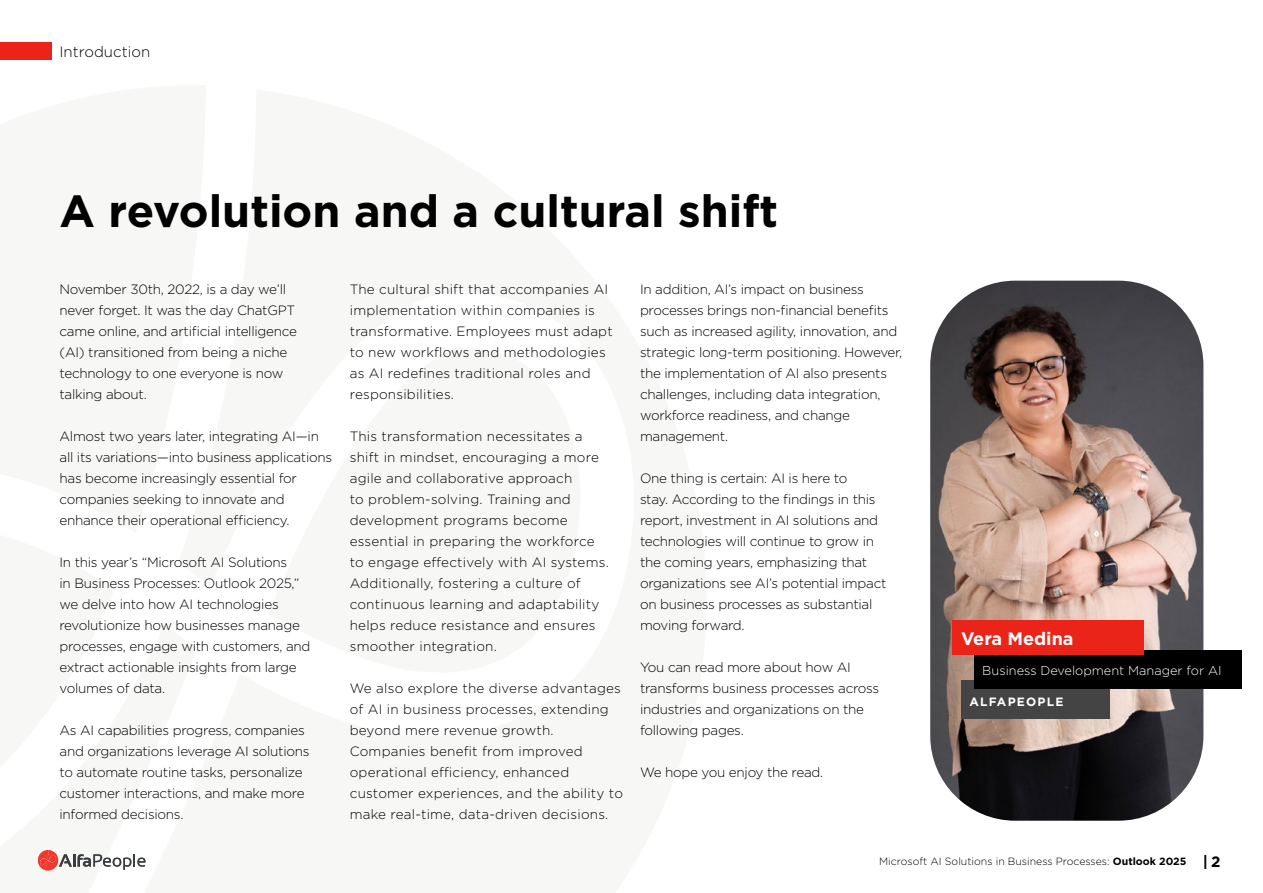
<style>
.page{position:relative;width:1263px;height:893px;background:#fff}
.page>*{position:absolute;margin:0;border:0;box-sizing:border-box;transform-origin:0 0}
.t1{font:700 45px "Gotham";color:#000}
.t2{font:700 18px "Gotham";color:#fff}
.t3{font:300 15px "Gotham";color:#000}
.t4{font:300 13.5px/21px "Gotham";letter-spacing:-.02em;color:#000}
.t5{font:300 13.5px/21px "Gotham";letter-spacing:.015em;color:#000}
.t6{font:300 12.75px "Gotham";color:#fff}
.t7{font:700 12px "Gotham";letter-spacing:.1em;color:#fff}
.t8{font:300 10.5px "Gotham";color:#000}
.s1{font-weight:700}
.s2{font-weight:700;font-size:15px}
</style>
<div class="page">
<div style="left:0;top:43px;width:51px;height:17px;background:#ea2419"></div>
<img style="left:930px;top:281px;width:273px;height:540px">
<div style="left:961px;top:680px;width:149px;height:39px;background:#444"></div>
<div style="left:974px;top:651px;width:268px;height:38px;background:#000"></div>
<div style="left:952px;top:621px;width:192px;height:34px;background:#ea2419"></div>
<svg style="left:38px;top:850px;width:107px;height:20px"></svg>
<p class="t3" style="left:60px;top:42px;width:92px">Introduction</p>
<h1 class="t1" style="left:60px;top:182px;width:720px">A revolution and a cultural shift</h1>
<p class="t4" style="left:60px;top:278px;width:239px">November 30th, 2022, is a day we’ll never forget. It was the day ChatGPT came online, and artificial intelligence (AI) transitioned from being a niche technology to one everyone is now talking about.</p>
<p class="t4" style="left:60px;top:425px;width:274px">Almost two years later, integrating AI—in all its variations—into business applications has become increasingly essential for companies seeking to innovate and enhance their operational efficiency.</p>
<p class="t4" style="left:60px;top:551px;width:253px">In this year’s “Microsoft AI Solutions<br>in Business Processes: Outlook 2025,” we delve into how AI technologies revolutionize how businesses manage processes, engage with customers, and extract actionable insights from large volumes of data.</p>
<p class="t4" style="left:60px;top:719px;width:252px">As AI capabilities progress, companies and organizations leverage AI solutions to automate routine tasks, personalize customer interactions, and make more informed decisions.</p>
<p class="t5" style="left:350px;top:278px;width:265px">The cultural shift that accompanies AI implementation within companies is transformative. Employees must adapt to new workflows and methodologies as AI redefines traditional roles and responsibilities.</p>
<p class="t5" style="left:350px;top:426px;width:261px">This transformation necessitates a shift in mindset, encouraging a more agile and collaborative approach<br>to problem-solving. Training and development programs become essential in preparing the workforce to engage effectively with AI systems.<br>Additionally, fostering a culture of continuous learning and adaptability helps reduce resistance and ensures smoother integration.</p>
<p class="t5" style="left:350px;top:678px;width:275px">We also explore the diverse advantages of AI in business processes, extending beyond mere revenue growth.<br>Companies benefit from improved operational efficiency, enhanced customer experiences, and the ability to make real-time, data-driven decisions.</p>
<p class="t4" style="left:640px;top:279px;width:264px">In addition, AI’s impact on business processes brings non-financial benefits such as increased agility, innovation, and strategic long-term positioning. However, the implementation of AI also presents challenges, including data integration, workforce readiness, and change management.</p>
<p class="t4" style="left:640px;top:468px;width:248px">One thing is certain: AI is here to<br>stay. According to the findings in this report, investment in AI solutions and technologies will continue to grow in the coming years, emphasizing that organizations see AI’s potential impact on business processes as substantial moving forward.</p>
<p class="t4" style="left:640px;top:657px;width:241px">You can read more about how AI transforms business processes across industries and organizations on the following pages.</p>
<p class="t4" style="left:640px;top:762px;width:185px">We hope you enjoy the read.</p>
<h2 class="t2" style="left:961px;top:627px;width:114px">Vera Medina</h2>
<p class="t6" style="left:982px;top:662px;width:241px">Business Development Manager for AI</p>
<p class="t7" style="left:969px;top:694px;width:95px">ALFAPEOPLE</p>
<p class="t8" style="left:879px;top:855px;width:343px">Microsoft AI Solutions in Business Processes: <span class="s1">Outlook 2025</span> <span class="s2">| 2</span></p>
</div>
